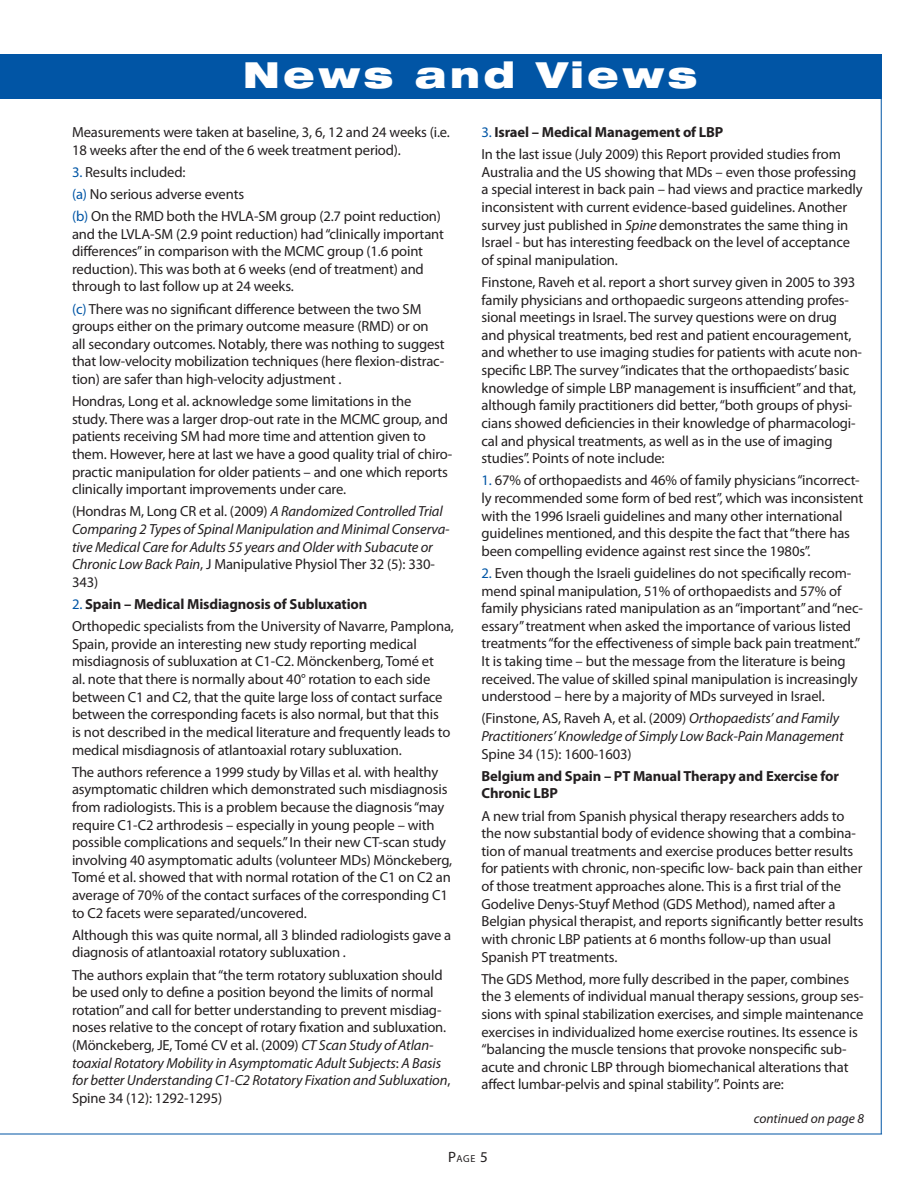
<style>
.page{position:relative;width:918px;height:1188px;background:#fff}
.page>*{position:absolute;margin:0;border:0;box-sizing:border-box;transform-origin:0 0}
.t1{font:900 expanded 36px "Helvetica Neue";letter-spacing:.1em;color:#fff}
.t2{font:14.7px/17.7px "Myriad Pro";letter-spacing:-.01em;color:#231f20}
.t3{font:italic 14.7px/17.7px "Myriad Pro";letter-spacing:-.01em;color:#231f20}
.t4{font:700 14.7px/17.7px "Myriad Pro";letter-spacing:-.01em;color:#231f20}
.t5{font:italic 13.5px "Myriad Pro";color:#231f20}
.t6{font:10.2px "Myriad Pro";color:#231f20}
.s1{color:#0155a5}
.s2{font-style:normal}
.s3{font-weight:700}
.s4{font-style:italic}
.s5{font-size:15px}
</style>
<div class="page">
<div style="left:0;top:54px;width:882px;height:45px;background:#0155a5"></div>
<hr style="left:0;top:1134px;width:882px;height:1px;background:#0155a5">
<hr style="left:881px;top:54px;width:1px;height:1080px;background:#0155a5">
<h1 class="t1" style="left:243px;top:52px;width:456px">News and Views</h1>
<p class="t2" style="left:72px;top:123px;width:379px">Measurements were taken at baseline, 3, 6, 12 and 24 weeks (i.e.<br>18 weeks after the end of the 6 week treatment period).</p>
<p class="t2" style="left:72px;top:160px;width:371px;line-height:22.2px"><span class="s1">3.</span> Results included:<br><span class="s1">(a)</span> No serious adverse events<br><span class="s1">(b)</span> On the RMD both the HVLA-SM group (2.7 point reduction)</p>
<p class="t2" style="left:72px;top:225px;width:374px">and the LVLA-SM (2.9 point reduction) had “clinically important differences” in comparison with the MCMC group (1.6 point reduction). This was both at 6 weeks (end of treatment) and through to last follow up at 24 weeks.</p>
<p class="t2" style="left:72px;top:300px;width:374px"><span class="s1">(c)</span> There was no significant difference between the two SM groups either on the primary outcome measure (RMD) or on all secondary outcomes. Notably, there was nothing to suggest that low-velocity mobilization techniques (here flexion-distrac&shy;tion) are safer than high-velocity adjustment .</p>
<p class="t2" style="left:72px;top:392px;width:382px">Hondras, Long et al. acknowledge some limitations in the<br>study. There was a larger drop-out rate in the MCMC group, and patients receiving SM had more time and attention given to them. However, here at last we have a good quality trial of chiro&shy;practic manipulation for older patients – and one which reports clinically important improvements under care.</p>
<p class="t3" style="left:72px;top:502px;width:379px"><span class="s2">(Hondras M, Long CR et al. (2009)</span> A Randomized Controlled Trial Comparing 2 Types of Spinal Manipulation and Minimal Conserva&shy;tive Medical Care for Adults 55 years and Older with Subacute or Chronic Low Back Pain<span class="s2">, J Manipulative Physiol Ther 32 (5): 330- 343)</span></p>
<p class="t2" style="left:72px;top:593px;width:383px;line-height:22.2px"><span class="s1">2.</span> <span class="s3">Spain – Medical Misdiagnosis of Subluxation<br></span>Orthopedic specialists from the University of Navarre, Pamplona,</p>
<p class="t2" style="left:72px;top:635px;width:380px">Spain, provide an interesting new study reporting medical misdiagnosis of subluxation at C1-C2. Mönckenberg, Tomé et al. note that there is normally about 40° rotation to each side between C1 and C2, that the quite large loss of contact surface between the corresponding facets is also normal, but that this is not described in the medical literature and frequently leads to medical misdiagnosis of atlantoaxial rotary subluxation.</p>
<p class="t2" style="left:72px;top:763px;width:382px">The authors reference a 1999 study by Villas et al. with healthy asymptomatic children which demonstrated such misdiagnosis from radiologists. This is a problem because the diagnosis “may require C1-C2 arthrodesis – especially in young people – with possible complications and sequels.” In their new CT-scan study involving 40 asymptomatic adults (volunteer MDs) Mönckeberg, Tomé et al. showed that with normal rotation of the C1 on C2 an average of 70% of the contact surfaces of the corresponding C1 to C2 facets were separated/uncovered.</p>
<p class="t2" style="left:72px;top:926px;width:381px">Although this was quite normal, all 3 blinded radiologists gave a diagnosis of atlantoaxial rotatory subluxation .</p>
<p class="t2" style="left:72px;top:966px;width:380px">The authors explain that “the term rotatory subluxation should be used only to define a position beyond the limits of normal rotation” and call for better understanding to prevent misdiag&shy;noses relative to the concept of rotary fixation and subluxation. (Mönckeberg, JE, Tomé CV et al. (2009) <span class="s4">CT Scan Study of Atlan&shy;toaxial Rotatory Mobility in Asymptomatic Adult Subjects</span>: <span class="s4">A Basis for better Understanding C1-C2 Rotatory Fixation and Subluxation</span>, Spine 34 (12): 1292-1295)</p>
<p class="t2" style="left:482px;top:121px;width:361px;line-height:22.2px"><span class="s1">3.</span> <span class="s3">Israel – Medical Management of LBP<br></span>In the last issue (July 2009) this Report provided studies from</p>
<p class="t2" style="left:482px;top:163px;width:383px">Australia and the US showing that MDs – even those professing a special interest in back pain – had views and practice markedly inconsistent with current evidence-based guidelines. Another survey just published in <span class="s4">Spine</span> demonstrates the same thing in Israel - but has interesting feedback on the level of acceptance of spinal manipulation.</p>
<p class="t2" style="left:482px;top:273px;width:382px">Finstone, Raveh et al. report a short survey given in 2005 to 393 family physicians and orthopaedic surgeons attending profes&shy;sional meetings in Israel. The survey questions were on drug and physical treatments, bed rest and patient encouragement, and whether to use imaging studies for patients with acute non&shy;specific LBP. The survey “indicates that the orthopaedists’ basic knowledge of simple LBP management is insufficient” and that, although family practitioners did better, “both groups of physi&shy;cians showed deficiencies in their knowledge of pharmacologi&shy;cal and physical treatments, as well as in the use of imaging studies”. Points of note include:</p>
<p class="t2" style="left:482px;top:471px;width:383px"><span class="s1">1.</span> 67% of orthopaedists and 46% of family physicians “incorrect&shy;ly recommended some form of bed rest”, which was inconsistent with the 1996 Israeli guidelines and many other international guidelines mentioned, and this despite the fact that “there has been compelling evidence against rest since the 1980s”.</p>
<p class="t2" style="left:482px;top:564px;width:383px"><span class="s1">2.</span> Even though the Israeli guidelines do not specifically recom&shy;mend spinal manipulation, 51% of orthopaedists and 57% of family physicians rated manipulation as an “important” and “nec&shy;essary” treatment when asked the importance of various listed treatments “for the effectiveness of simple back pain treatment.” It is taking time – but the message from the literature is being received. The value of skilled spinal manipulation is increasingly understood – here by a majority of MDs surveyed in Israel.</p>
<p class="t3" style="left:482px;top:709px;width:364px"><span class="s2">(Finstone, AS, Raveh A, et al. (2009)</span> Orthopaedists’ and Family<br>Practitioners’ Knowledge of Simply Low Back-Pain Management</p>
<p class="t2" style="left:482px;top:745px;width:152px">Spine 34 (15): 1600-1603)</p>
<p class="t4" style="left:482px;top:767px;width:359px">Belgium and Spain – PT Manual Therapy and Exercise for<br>Chronic LBP</p>
<p class="t2" style="left:482px;top:807px;width:384px">A new trial from Spanish physical therapy researchers adds to the now substantial body of evidence showing that a combina&shy;tion of manual treatments and exercise produces better results for patients with chronic, non-specific low- back pain than either of those treatment approaches alone. This is a first trial of the Godelive Denys-Stuyf Method (GDS Method), named after a Belgian physical therapist, and reports significantly better results with chronic LBP patients at 6 months follow-up than usual Spanish PT treatments.</p>
<p class="t2" style="left:482px;top:970px;width:384px">The GDS Method, more fully described in the paper, combines the 3 elements of individual manual therapy sessions, group ses&shy;sions with spinal stabilization exercises, and simple maintenance exercises in individualized home exercise routines. Its essence is “balancing the muscle tensions that provoke nonspecific sub&shy;acute and chronic LBP through biomechanical alterations that affect lumbar-pelvis and spinal stability”. Points are:</p>
<p class="t6" style="left:448px;top:1152px;width:29px"><span class="s5">P</span>age</p>
<p class="t5" style="left:754px;top:1110px;width:112px">continued on page 8</p>
</div>
